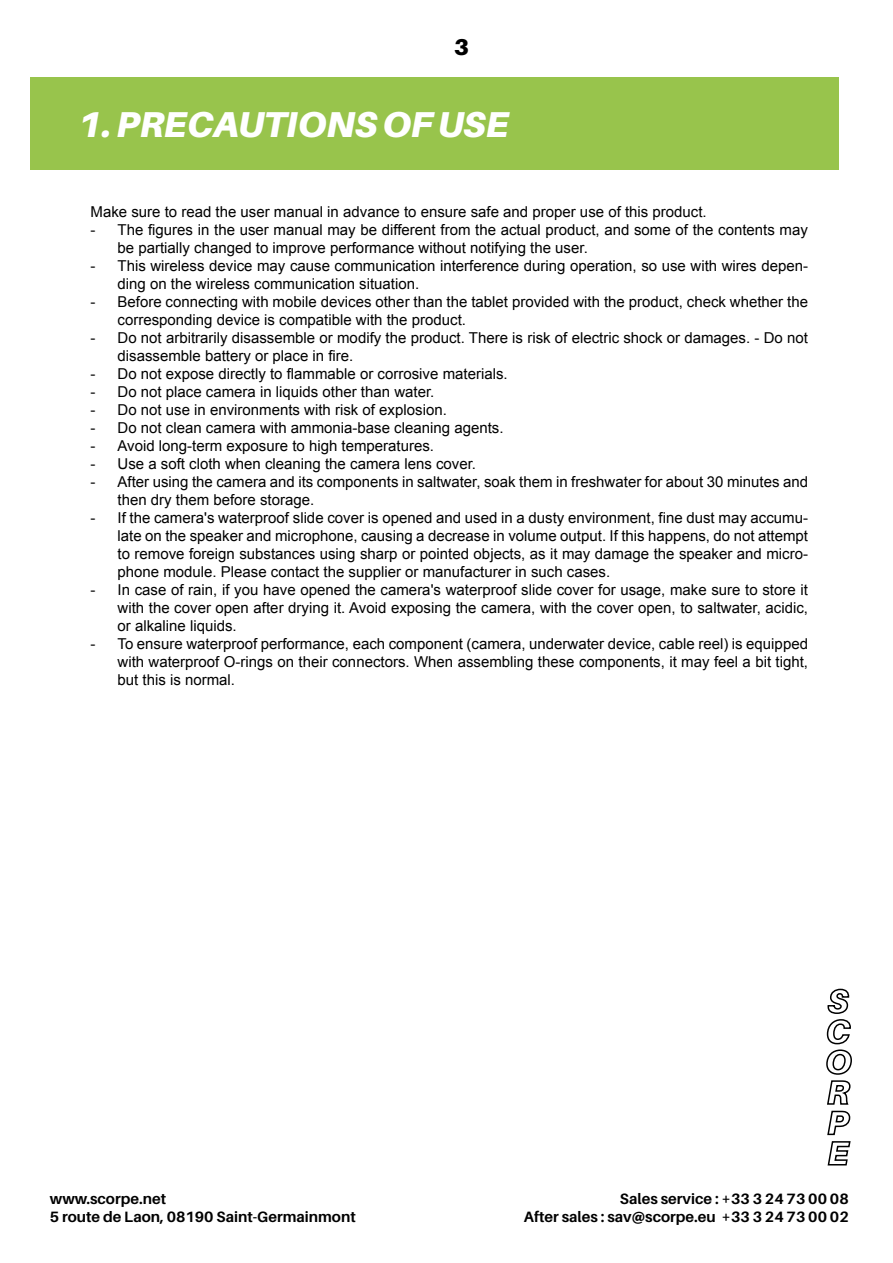
<style>
.page{position:relative;width:893px;height:1263px;background:#fff}
.page>*{position:absolute;margin:0;border:0;box-sizing:border-box;transform-origin:0 0}
.t1{font:italic 900 36px "Aileron";color:#fff}
.t2{font:900 22.8px "Aileron";color:#000}
.t3{font:15px/18px "Arial";color:#000}
.t4{font:700 15px/18px "Aileron";color:#000}
</style>
<div class="page">
<div style="left:30px;top:77px;width:808px;height:93px;background:#98c44c"></div>
<svg style="left:826px;top:988px;width:26px;height:178px"></svg>
<h2 class="t2" style="left:454px;top:34px;width:17px">3</h2>
<h1 class="t1" style="left:78px;top:103px;width:432px">1. PRECAUTIONS OF USE</h1>
<p class="t3" style="left:91px;top:203px;width:618px">Make sure to read the user manual in advance to ensure safe and proper use of this product.</p>
<p class="t3" style="left:118px;top:221px;width:692px;text-indent:-27px">- The figures in the user manual may be different from the actual product, and some of the contents may be partially changed to improve performance without notifying the user.</p>
<p class="t3" style="left:118px;top:257px;width:692px;text-indent:-27px">- This wireless device may cause communication interference during operation, so use with wires depen&shy;ding on the wireless communication situation.</p>
<p class="t3" style="left:118px;top:293px;width:692px;text-indent:-27px">- Before connecting with mobile devices other than the tablet provided with the product, check whether the corresponding device is compatible with the product.</p>
<p class="t3" style="left:118px;top:329px;width:692px;text-indent:-27px">- Do not arbitrarily disassemble or modify the product. There is risk of electric shock or damages. - Do not disassemble battery or place in fire.</p>
<p class="t3" style="left:91px;top:365px;width:419px">- Do not expose directly to flammable or corrosive materials.</p>
<p class="t3" style="left:91px;top:383px;width:345px">- Do not place camera in liquids other than water.</p>
<p class="t3" style="left:91px;top:401px;width:358px">- Do not use in environments with risk of explosion.</p>
<p class="t3" style="left:91px;top:419px;width:414px">- Do not clean camera with ammonia-base cleaning agents.</p>
<p class="t3" style="left:91px;top:437px;width:345px">- Avoid long-term exposure to high temperatures.</p>
<p class="t3" style="left:91px;top:455px;width:387px">- Use a soft cloth when cleaning the camera lens cover.</p>
<p class="t3" style="left:118px;top:473px;width:692px;text-indent:-27px">- After using the camera and its components in saltwater, soak them in freshwater for about 30 minutes and then dry them before storage.</p>
<p class="t3" style="left:118px;top:509px;width:692px;text-align:justify;text-indent:-27px">- If the camera's waterproof slide cover is opened and used in a dusty environment, fine dust may accumu&shy;late on the speaker and microphone, causing a decrease in volume output. If this happens, do not attempt to remove foreign substances using sharp or pointed objects, as it may damage the speaker and micro&shy;phone module. Please contact the supplier or manufacturer in such cases.</p>
<p class="t3" style="left:118px;top:581px;width:692px;text-align:justify;text-indent:-27px">- In case of rain, if you have opened the camera's waterproof slide cover for usage, make sure to store it with the cover open after drying it. Avoid exposing the camera, with the cover open, to saltwater, acidic, or alkaline liquids.</p>
<p class="t3" style="left:118px;top:635px;width:692px;text-align:justify;text-indent:-27px">- To ensure waterproof performance, each component (camera, underwater device, cable reel) is equipped with waterproof O-rings on their connectors. When assembling these components, it may feel a bit tight, but this is normal.</p>
<p class="t4" style="left:50px;top:1189px;width:307px">www.scorpe.net<br>5 route de Laon, 08190 Saint-Germainmont</p>
<p class="t4" style="left:524px;top:1189px;width:326px;text-align:right">Sales service : +33 3 24 73 00 08<br>After sales : sav@scorpe.eu +33 3 24 73 00 02</p>
</div>
